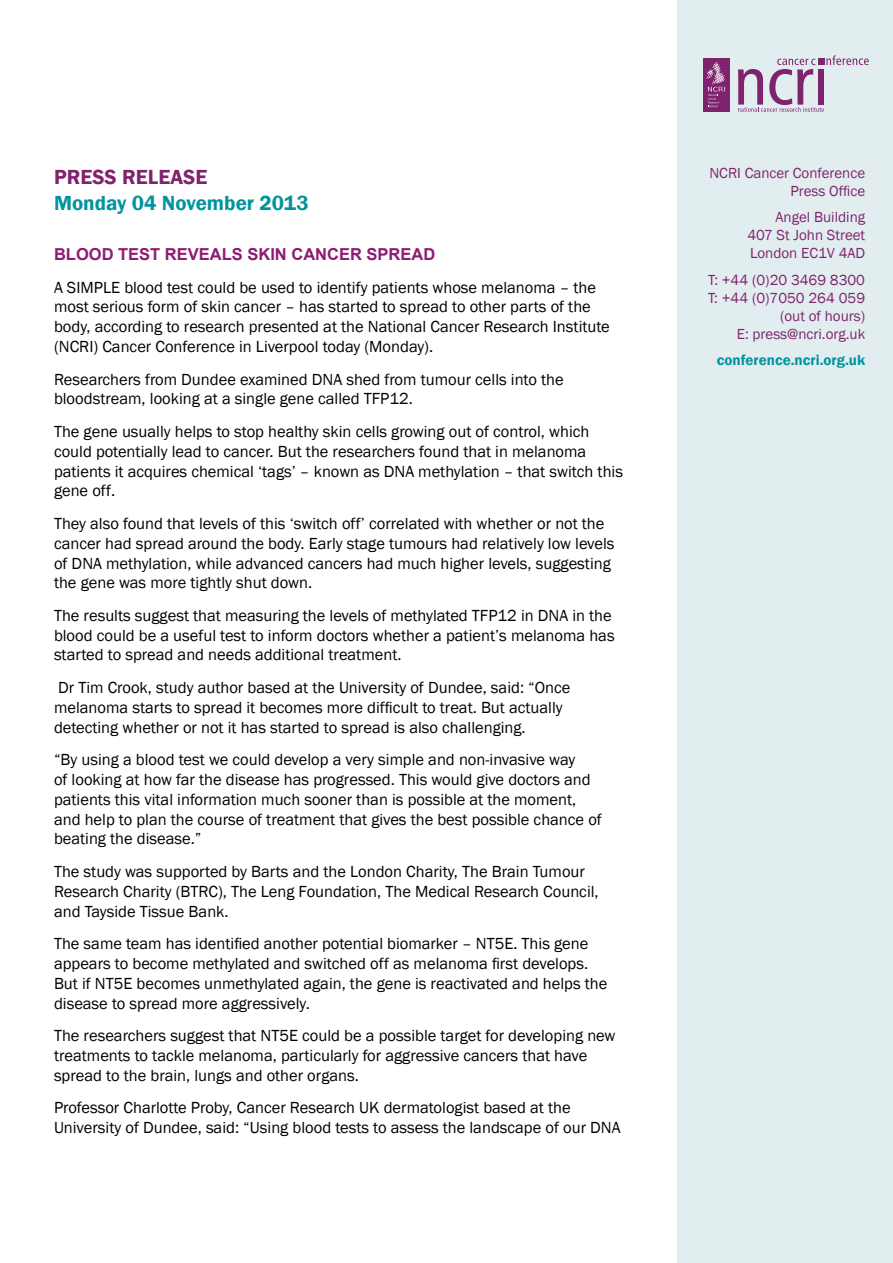
<style>
.page{position:relative;width:893px;height:1263px;background:#fff}
.page>*{position:absolute;margin:0;border:0;box-sizing:border-box;transform-origin:0 0}
.t1{font:600 21px "Franklin Gothic";color:#00949f}
.t2{font:600 21px "Franklin Gothic";color:#7f236e}
.t3{font:16.5px/19.8px "Franklin Gothic";color:#000}
.t4{font:700 16.5px "Arial";color:#8e1b72}
.t5{font:15px/18px "Franklin Gothic";color:#7f236e;text-align:right}
.t6{font:600 15px "Franklin Gothic";color:#00949f}
</style>
<div class="page">
<div style="left:677px;top:0;width:216px;height:1263px;background:#e2edef"></div>
<svg style="left:738px;top:55px;width:131px;height:57px"></svg>
<div style="left:703px;top:58px;width:27px;height:54px;background:#7f236e"></div>
<svg style="left:706px;top:62px;width:19px;height:45px"></svg>
<p class="t2" style="left:54px;top:164px;width:155px">Press release</p>
<p class="t1" style="left:54px;top:190px;width:256px">Monday 04 November 2013</p>
<p class="t4" style="left:54px;top:243px;width:383px">BLOOD TEST REVEALS SKIN CANCER SPREAD</p>
<p class="t3" style="left:54px;top:278px;width:557px">A SIMPLE blood test could be used to identify patients whose melanoma – the most serious form of skin cancer – has started to spread to other parts of the body, according to research presented at the National Cancer Research Institute (NCRI) Cancer Conference in Liverpool today (Monday).</p>
<p class="t3" style="left:54px;top:370px;width:511px">Researchers from Dundee examined DNA shed from tumour cells into the bloodstream, looking at a single gene called TFP12.</p>
<p class="t3" style="left:54px;top:422px;width:571px">The gene usually helps to stop healthy skin cells growing out of control, which could potentially lead to cancer. But the researchers found that in melanoma patients it acquires chemical ‘tags’ – known as DNA methylation – that switch this gene off.</p>
<p class="t3" style="left:54px;top:514px;width:562px">They also found that levels of this ‘switch off’ correlated with whether or not the cancer had spread around the body. Early stage tumours had relatively low levels of DNA methylation, while advanced cancers had much higher levels, suggesting the gene was more tightly shut down.</p>
<p class="t3" style="left:54px;top:606px;width:562px">The results suggest that measuring the levels of methylated TFP12 in DNA in the blood could be a useful test to inform doctors whether a patient’s melanoma has started to spread and needs additional treatment.</p>
<p class="t3" style="left:54px;top:678px;width:518px">Dr Tim Crook, study author based at the University of Dundee, said: “Once melanoma starts to spread it becomes more difficult to treat. But actually detecting whether or not it has started to spread is also challenging.</p>
<p class="t3" style="left:54px;top:750px;width:549px">“By using a blood test we could develop a very simple and non-invasive way<br>of looking at how far the disease has progressed. This would give doctors and patients this vital information much sooner than is possible at the moment, and help to plan the course of treatment that gives the best possible chance of beating the disease.”</p>
<p class="t3" style="left:54px;top:862px;width:546px">The study was supported by Barts and the London Charity, The Brain Tumour<br>Research Charity (BTRC), The Leng Foundation, The Medical Research Council, and Tayside Tissue Bank.</p>
<p class="t3" style="left:54px;top:934px;width:555px">The same team has identified another potential biomarker – NT5E. This gene appears to become methylated and switched off as melanoma first develops.<br>But if NT5E becomes unmethylated again, the gene is reactivated and helps the disease to spread more aggressively.</p>
<p class="t3" style="left:54px;top:1026px;width:563px">The researchers suggest that NT5E could be a possible target for developing new treatments to tackle melanoma, particularly for aggressive cancers that have spread to the brain, lungs and other organs.</p>
<p class="t3" style="left:54px;top:1098px;width:568px">Professor Charlotte Proby, Cancer Research UK dermatologist based at the<br>University of Dundee, said: “Using blood tests to assess the landscape of our DNA</p>
<p class="t5" style="left:709px;top:164px;width:157px">NCRI Cancer Conference<br>Press Office</p>
<p class="t5" style="left:747px;top:208px;width:119px;text-align:justify;text-indent:28px">Angel Building 407 St John Street London EC1V 4AD</p>
<p class="t5" style="left:708px;top:271px;width:159px">T: +44 (0)20 3469 8300<br>T: +44 (0)7050 264 059 (out of hours)<br>E: press@ncri.org.uk</p>
<p class="t6" style="left:717px;top:351px;width:150px">conference.ncri.org.uk</p>
</div>
